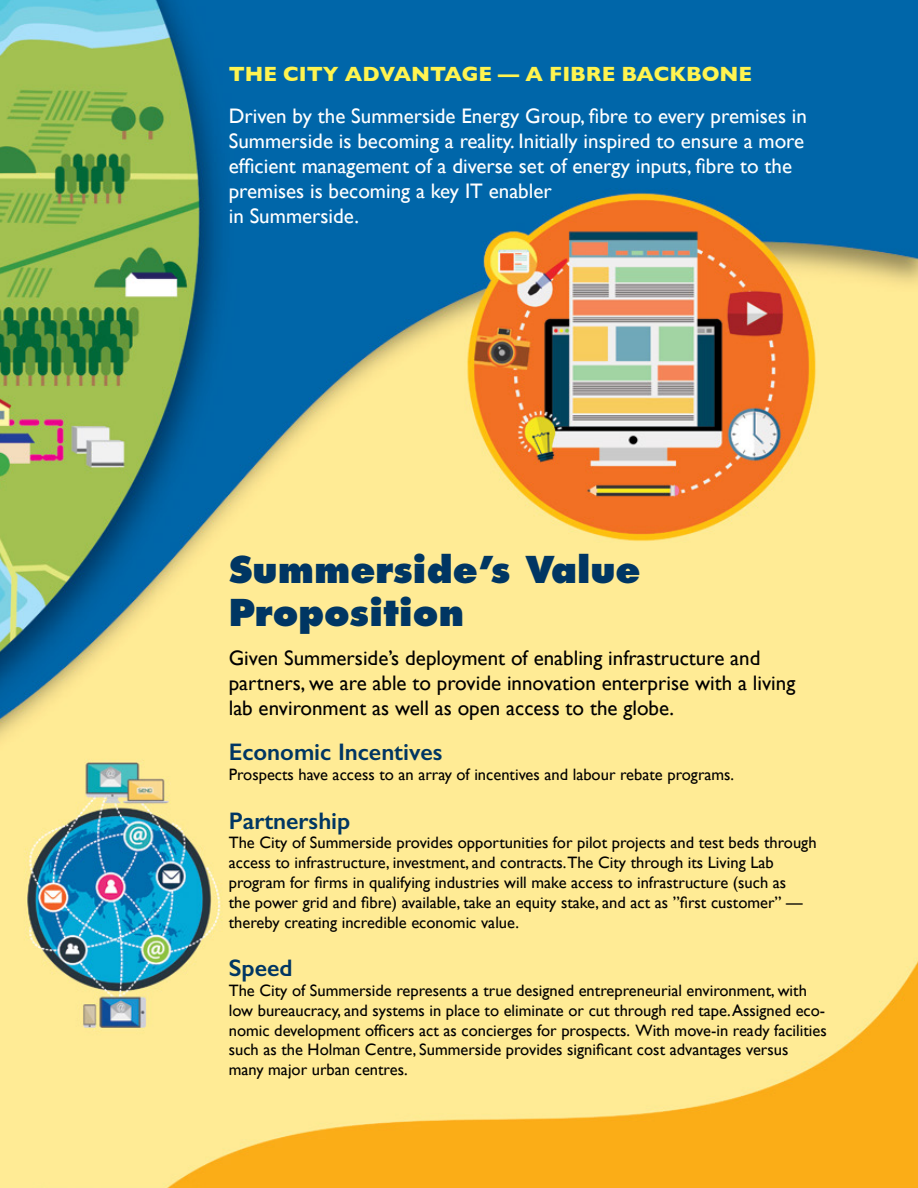
<style>
.page{position:relative;width:918px;height:1188px;background:#fff}
.page>*{position:absolute;margin:0;border:0;box-sizing:border-box;transform-origin:0 0}
.t1{font:800 36px/43.2px "Futura Std";color:#003663}
.t2{font:600 24px "Gill Sans";color:#003663}
.t3{font:21px/25.2px "Gill Sans";color:#fff}
.t4{font:21px/25.2px "Gill Sans";color:#000}
.t5{font:700 21px "Gill Sans";color:#fff450}
.t6{font:16.5px/19.8px "Gill Sans";color:#000}
</style>
<div class="page">
<img style="left:0;top:0;width:918px;height:1188px">
<p class="t5" style="left:229px;top:62px;width:525px">THE CITY ADVANTAGE — A FIBRE BACKBONE</p>
<p class="t3" style="left:229px;top:103px;width:580px">Driven by the Summerside Energy Group, fibre to every premises in Summerside is becoming a reality. Initially inspired to ensure a more efficient management of a diverse set of energy inputs, fibre to the premises is becoming a key IT enabler<br>in Summerside.</p>
<h1 class="t1" style="left:229px;top:548px;width:413px">Summerside’s Value<br>Proposition</h1>
<p class="t4" style="left:229px;top:645px;width:568px">Given Summerside’s deployment of enabling infrastructure and partners, we are able to provide innovation enterprise with a living lab environment as well as open access to the globe.</p>
<h2 class="t2" style="left:229px;top:738px;width:215px">Economic Incentives</h2>
<p class="t6" style="left:229px;top:765px;width:507px">Prospects have access to an array of incentives and labour rebate programs.</p>
<h2 class="t2" style="left:229px;top:806px;width:123px">Partnership</h2>
<p class="t6" style="left:229px;top:833px;width:589px">The City of Summerside provides opportunities for pilot projects and test beds through access to infrastructure, investment, and contracts.The City through its Living Lab program for firms in qualifying industries will make access to infrastructure (such as<br>the power grid and fibre) available, take an equity stake, and act as ”first customer” — thereby creating incredible economic value.</p>
<h2 class="t2" style="left:229px;top:954px;width:65px">Speed</h2>
<p class="t6" style="left:229px;top:981px;width:600px">The City of Summerside represents a true designed entrepreneurial environment, with low bureaucracy, and systems in place to eliminate or cut through red tape. Assigned eco&shy;nomic development officers act as concierges for prospects. With move-in ready facilities such as the Holman Centre, Summerside provides significant cost advantages versus many major urban centres.</p>
</div>
